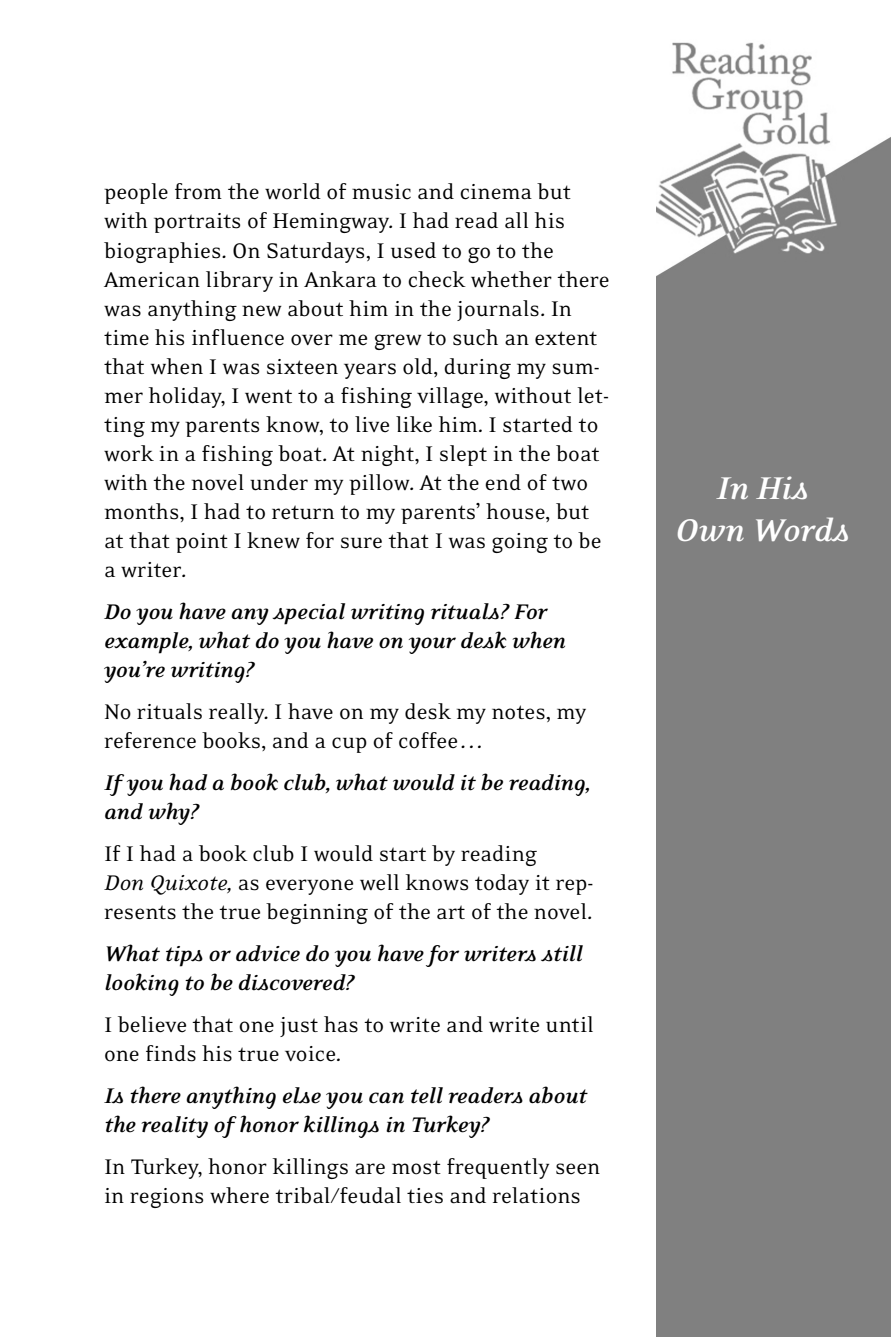
<style>
.page{position:relative;width:891px;height:1337px;background:#fff}
.page>*{position:absolute;margin:0;border:0;box-sizing:border-box;transform-origin:0 0}
.t1{font:italic 700 36px/42.8px "Eidetic Neo";color:#fff;text-align:center}
.t2{font:24.3px/29px "Eidetic Neo";color:#000}
.t3{font:italic 700 24.3px/29px "Eidetic Neo";color:#000}
.s1{font-style:italic}
</style>
<div class="page">
<svg style="left:656px;top:42px;width:235px;height:1294px;background:#8d8d8d"></svg>
<p class="t2" style="left:104px;top:179px;width:507px">people from the world of music and cinema but with portraits of Hemingway. I had read all his biographies. On Saturdays, I used to go to the American library in Ankara to check whether there was anything new about him in the journals. In time his influence over me grew to such an extent that when I was sixteen years old, during my sum&shy;mer holiday, I went to a fishing village, without let&shy;ting my parents know, to live like him. I started to work in a fishing boat. At night, I slept in the boat with the novel under my pillow. At the end of two months, I had to return to my parents’ house, but at that point I knew for sure that I was going to be a writer.</p>
<p class="t3" style="left:104px;top:599px;width:463px">Do you have any special writing rituals? For example, what do you have on your desk when you’re writing?</p>
<p class="t2" style="left:104px;top:699px;width:484px">No rituals really. I have on my desk my notes, my reference books, and a cup of coffee. . .</p>
<p class="t3" style="left:104px;top:770px;width:488px">If you had a book club, what would it be reading, and why?</p>
<p class="t2" style="left:104px;top:841px;width:491px">If I had a book club I would start by reading<br><span class="s1">Don Quixote,</span> as everyone well knows today it rep&shy;resents the true beginning of the art of the novel.</p>
<p class="t3" style="left:104px;top:941px;width:480px">What tips or advice do you have for writers still looking to be discovered?</p>
<p class="t2" style="left:104px;top:1012px;width:492px">I believe that one just has to write and write until one finds his true voice.</p>
<p class="t3" style="left:104px;top:1083px;width:484px">Is there anything else you can tell readers about the reality of honor killings in Turkey?</p>
<p class="t2" style="left:104px;top:1154px;width:498px">In Turkey, honor killings are most frequently seen in regions where tribal/feudal ties and relations</p>
<h1 class="t1" style="left:675px;top:469px;width:176px">In His<br>Own Words</h1>
</div>
